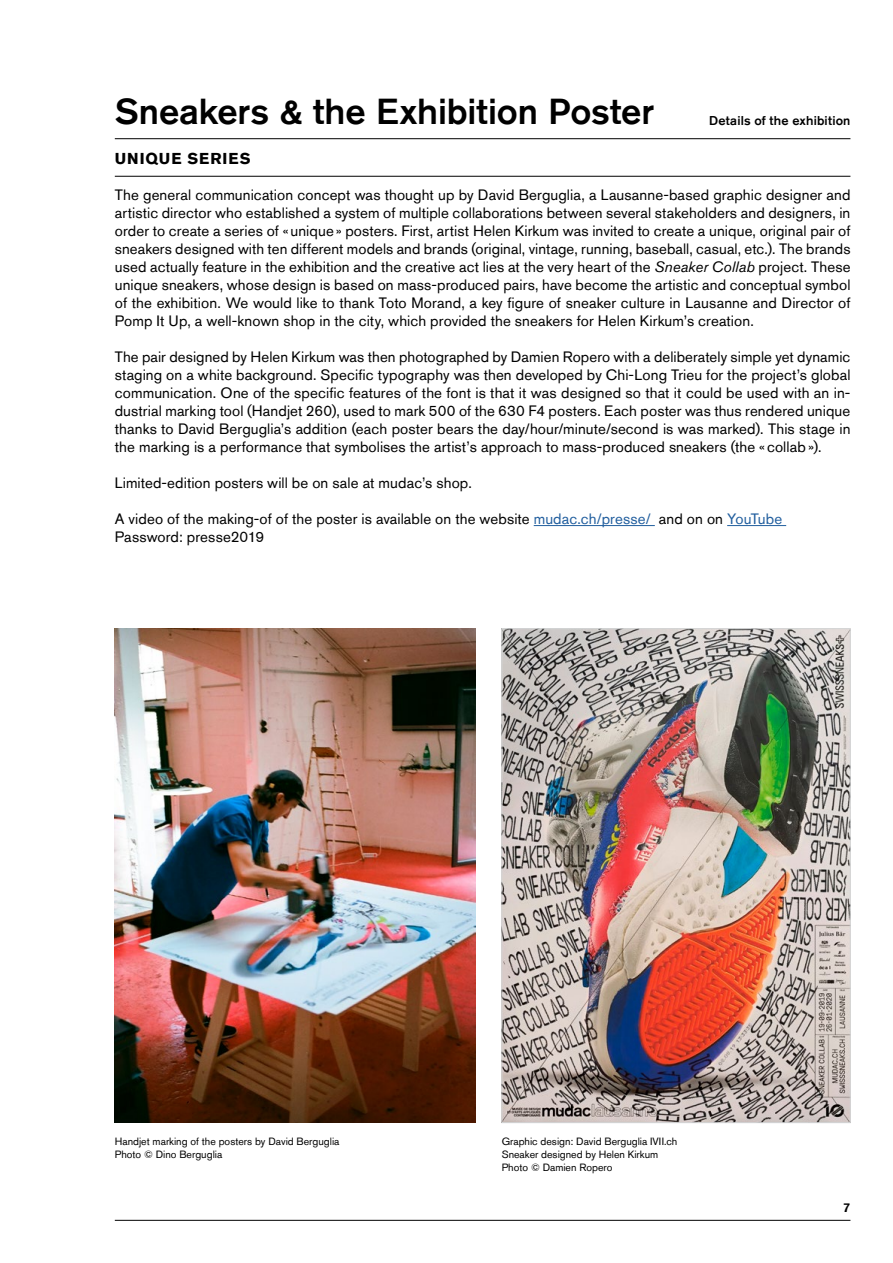
<style>
.page{position:relative;width:893px;height:1263px;background:#fff}
.page>*{position:absolute;margin:0;border:0;box-sizing:border-box;transform-origin:0 0}
.t1{font:500 36px "Akzidenz Grotesk Std";letter-spacing:-.005em;color:#000}
.t2{font:700 15.75px "Akzidenz Grotesk Std";letter-spacing:.06em;color:#000}
.t3{font:15px/18px "Akzidenz Grotesk Std";letter-spacing:.01em;color:#000;text-align:justify}
.t4{font:500 12.75px "Akzidenz Grotesk Std";letter-spacing:.015em;color:#000}
.t5{font:10.5px/12.8px "Akzidenz Grotesk Std";color:#000}
.s1{font-style:italic}
.s2{color:#215e9e}
</style>
<div class="page">
<hr style="left:115px;top:138px;width:735px;height:1px;background:#000">
<hr style="left:115px;top:1220px;width:735px;height:1px;background:#000">
<img style="left:504px;top:630px;width:344px;height:491px">
<hr style="left:534px;top:525px;width:121px;height:1px;background:#215e9e">
<hr style="left:727px;top:525px;width:59px;height:1px;background:#215e9e">
<hr style="left:115px;top:176px;width:735px;height:1px;background:#000">
<img style="left:115px;top:628px;width:361px;height:495px">
<h1 class="t1" style="left:115px;top:90px;width:541px">Sneakers &amp; the Exhibition Poster</h1>
<p class="t4" style="left:709px;top:112px;width:143px">Details of the exhibition</p>
<p class="t2" style="left:115px;top:150px;width:137px">UNIQUE SERIES</p>
<p class="t3" style="left:115px;top:186px;width:737px">The general communication concept was thought up by David Berguglia, a Lausanne-based graphic designer and artistic director who established a system of multiple collaborations between several stakeholders and designers, in order to create a series of «unique» posters. First, artist Helen Kirkum was invited to create a unique, original pair of sneakers designed with ten different models and brands (original, vintage, running, baseball, casual, etc.). The brands used actually feature in the exhibition and the creative act lies at the very heart of the <span class="s1">Sneaker Collab</span> project. These unique sneakers, whose design is based on mass-produced pairs, have become the artistic and conceptual symbol of the exhibition. We would like to thank Toto Morand, a key figure of sneaker culture in Lausanne and Director of Pomp It Up, a well-known shop in the city, which provided the sneakers for Helen Kirkum’s creation.</p>
<p class="t3" style="left:115px;top:348px;width:737px">The pair designed by Helen Kirkum was then photographed by Damien Ropero with a deliberately simple yet dynamic staging on a white background. Specific typography was then developed by Chi-Long Trieu for the project’s global communication. One of the specific features of the font is that it was designed so that it could be used with an in&shy;dustrial marking tool (Handjet 260), used to mark 500 of the 630 F4 posters. Each poster was thus rendered unique thanks to David Berguglia’s addition (each poster bears the day/hour/minute/second is was marked). This stage in the marking is a performance that symbolises the artist’s approach to mass-produced sneakers (the «collab »).</p>
<p class="t3" style="left:115px;top:474px;width:359px">Limited-edition posters will be on sale at mudac’s shop.</p>
<p class="t3" style="left:115px;top:510px;width:669px">A video of the making-of of the poster is available on the website <span class="s2">mudac.ch/presse/</span> and on on <span class="s2">YouTube<br></span>Password: presse2019</p>
<p class="t5" style="left:115px;top:1135px;width:226px">Handjet marking of the posters by David Berguglia<br>Photo © Dino Berguglia</p>
<p class="t5" style="left:502px;top:1135px;width:177px">Graphic design: David Berguglia IVII.ch<br>Sneaker designed by Helen Kirkum<br>Photo © Damien Ropero</p>
<p class="t4" style="left:843px;top:1199px;width:9px">7</p>
</div>
